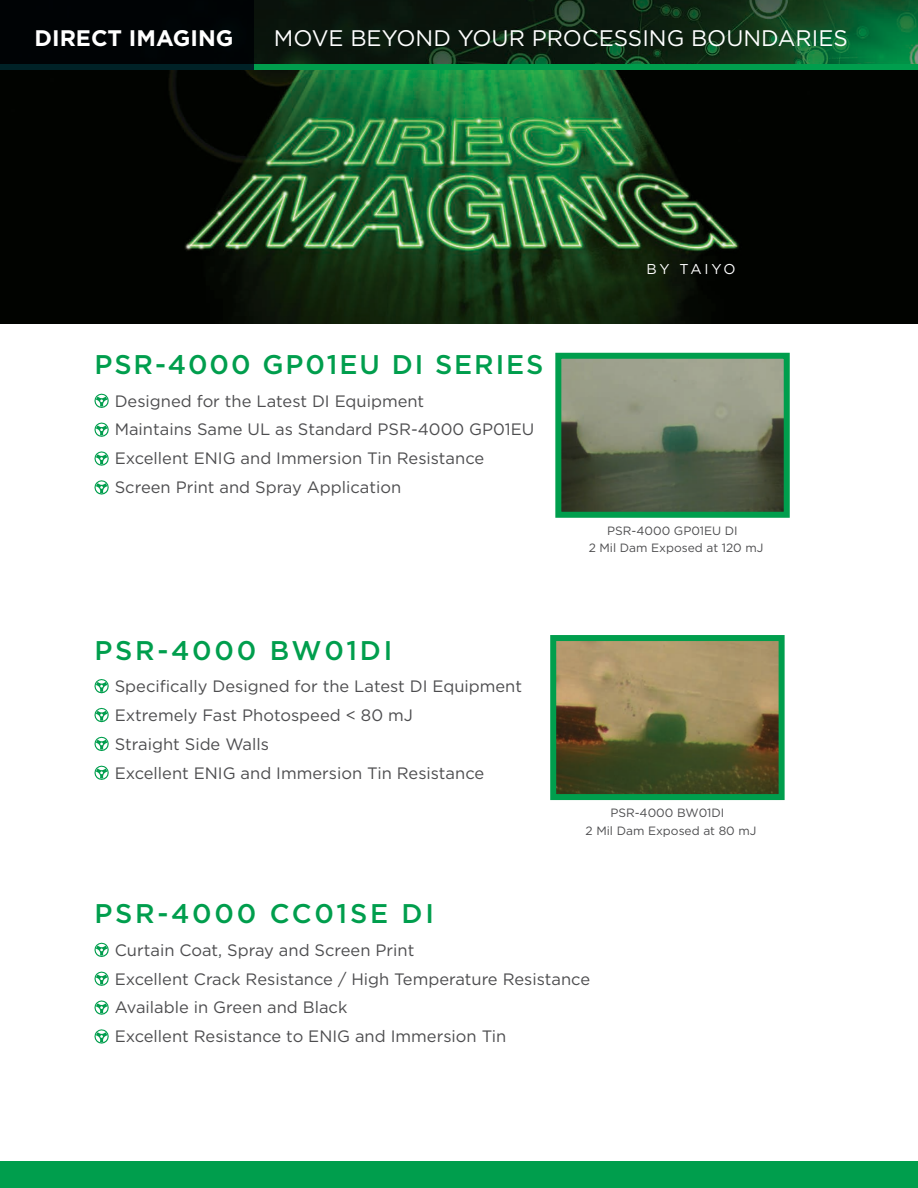
<style>
.page{position:relative;width:918px;height:1188px;background:#fff}
.page>*{position:absolute;margin:0;border:0;box-sizing:border-box;transform-origin:0 0}
.t1{font:500 27px "Gotham";letter-spacing:.095em;color:#009e4d}
.t2{font:500 27px "Gotham";letter-spacing:.07em;color:#009e4d}
.t3{font:22.5px "Gotham";color:#fff}
.t4{font:700 22.5px "Gotham";color:#fff}
.t5{font:16.5px/29px "Gotham";color:#4d4d4f}
.t6{font:14.25px "Gotham";letter-spacing:.17em;color:#fff}
.t7{font:12px/17.7px "Gotham";color:#4d4d4f;text-align:center}
</style>
<div class="page">
<div style="left:0;top:1161px;width:918px;height:27px;background:#009e4d"></div>
<img style="left:254px;top:0;width:664px;height:64px">
<img style="left:0;top:70px;width:918px;height:254px">
<svg style="left:94px;top:393px;width:15px;height:15px"></svg>
<svg style="left:94px;top:422px;width:15px;height:15px"></svg>
<svg style="left:94px;top:451px;width:15px;height:15px"></svg>
<svg style="left:94px;top:480px;width:15px;height:15px"></svg>
<svg style="left:94px;top:679px;width:15px;height:15px"></svg>
<svg style="left:94px;top:707px;width:15px;height:16px"></svg>
<svg style="left:94px;top:736px;width:15px;height:15px"></svg>
<svg style="left:94px;top:765px;width:15px;height:15px"></svg>
<img style="left:557px;top:642px;width:221px;height:151px">
<div style="left:550px;top:635px;width:235px;height:165px;border:6px solid #009e4d"></div>
<img style="left:562px;top:360px;width:221px;height:151px">
<div style="left:555px;top:353px;width:235px;height:165px;border:6px solid #009e4d"></div>
<svg style="left:94px;top:942px;width:15px;height:15px"></svg>
<svg style="left:94px;top:971px;width:15px;height:15px"></svg>
<svg style="left:94px;top:1000px;width:15px;height:15px"></svg>
<svg style="left:94px;top:1029px;width:15px;height:15px"></svg>
<div style="left:0;top:64px;width:918px;height:6px;background:#009e4d"></div>
<svg style="left:0;top:0;width:254px;height:70px;background:#000608"></svg>
<h2 class="t4" style="left:35px;top:23px;width:200px">DIRECT IMAGING</h2>
<h2 class="t3" style="left:274px;top:24px;width:575px">MOVE BEYOND YOUR PROCESSING BOUNDARIES</h2>
<h1 class="t2" style="left:94px;top:347px;width:450px">PSR-4000 GP01EU DI SERIES</h1>
<p class="t5" style="left:115px;top:386px;width:421px">Designed for the Latest DI Equipment<br>Maintains Same UL as Standard PSR-4000 GP01EU Excellent ENIG and Immersion Tin Resistance Screen Print and Spray Application</p>
<h1 class="t1" style="left:94px;top:632px;width:299px">PSR-4000 BW01DI</h1>
<p class="t5" style="left:115px;top:671px;width:409px">Specifically Designed for the Latest DI Equipment Extremely Fast Photospeed &lt; 80 mJ<br>Straight Side Walls<br>Excellent ENIG and Immersion Tin Resistance</p>
<p class="t6" style="left:647px;top:260px;width:91px">BY TAIYO</p>
<p class="t7" style="left:589px;top:521px;width:176px">PSR-4000 GP01EU DI<br>2 Mil Dam Exposed at 120 mJ</p>
<p class="t7" style="left:586px;top:803px;width:172px">PSR-4000 BW01DI<br>2 Mil Dam Exposed at 80 mJ</p>
<h1 class="t1" style="left:94px;top:896px;width:341px">PSR-4000 CC01SE DI</h1>
<p class="t5" style="left:115px;top:935px;width:477px">Curtain Coat, Spray and Screen Print<br>Excellent Crack Resistance / High Temperature Resistance Available in Green and Black<br>Excellent Resistance to ENIG and Immersion Tin</p>
</div>
